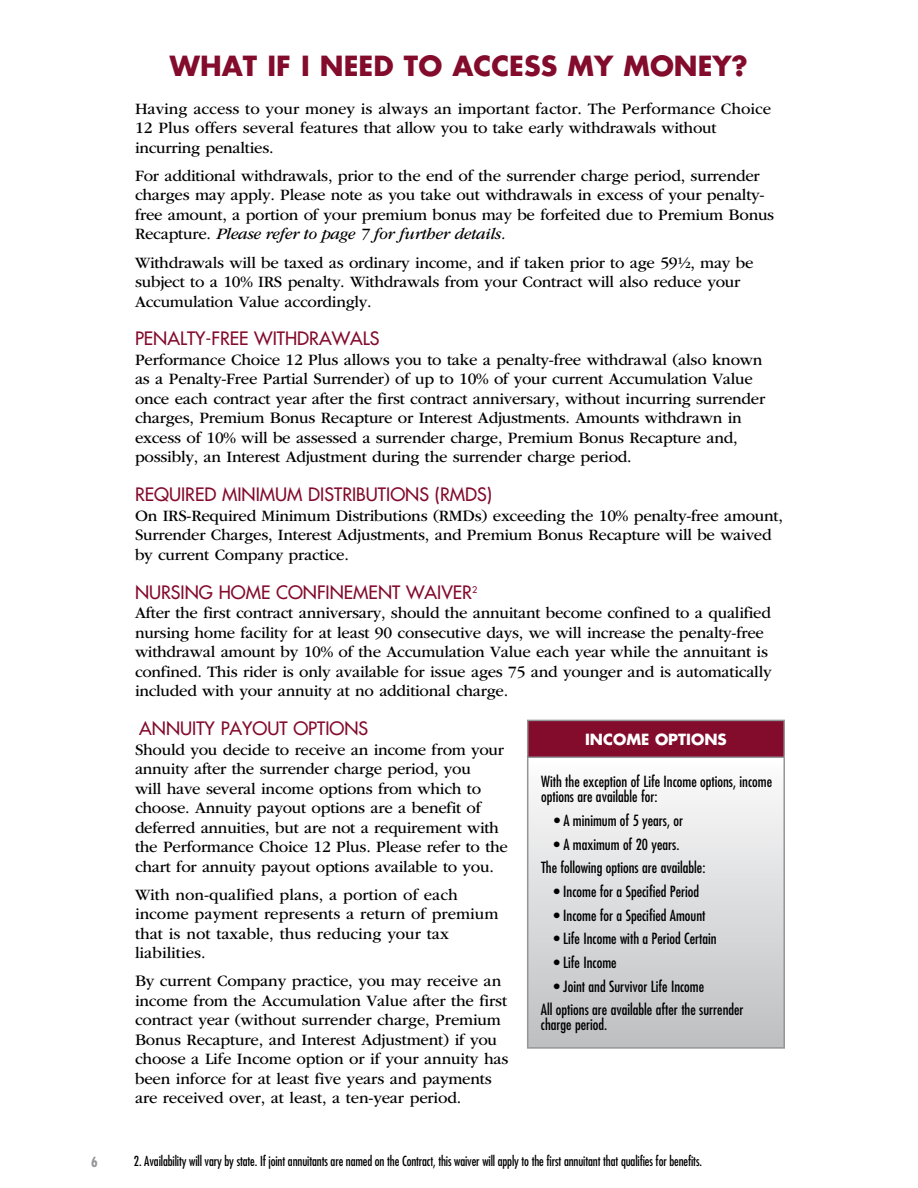
<style>
.page{position:relative;width:918px;height:1188px;background:#fff}
.page>*{position:absolute;margin:0;border:0;box-sizing:border-box;transform-origin:0 0}
.t1{font:700 27px "Futura Std";color:#830b2c}
.t2{font:500 18px "Futura Std";color:#830b2c}
.t3{font:16.5px/19.5px "ITC Garamond Std";letter-spacing:-.015em;color:#000}
.t4{font:condensed 15px/23.7px "Futura Std";color:#000}
.t5{font:700 15px "Futura Std";color:#fff}
.t6{font:condensed 13.5px "Futura Std";letter-spacing:-.01em;color:#000;scale:.95 1}
.t7{font:700 condensed 13.5px "Futura Std";color:#939598}
.s1{font-style:italic}
</style>
<div class="page">
<div style="left:528px;top:720px;width:256px;height:37px;background:#830b2c"></div>
<div style="left:528px;top:757px;width:256px;height:291px;background:linear-gradient(to bottom,#fdfdfd,#bcbfc1)"></div>
<hr style="left:527px;top:720px;width:258px;height:1px;background:#939598">
<hr style="left:527px;top:721px;width:1px;height:36px;background:#939598">
<hr style="left:783px;top:721px;width:2px;height:36px;background:#939598">
<hr style="left:527px;top:757px;width:258px;height:1px;background:#939598">
<hr style="left:527px;top:758px;width:1px;height:289px;background:#939598">
<hr style="left:783px;top:758px;width:2px;height:289px;background:#939598">
<hr style="left:527px;top:1047px;width:258px;height:2px;background:#939598">
<p class="t7" style="left:91px;top:1153px;width:8px">6</p>
<h1 class="t1" style="left:170px;top:48px;width:579px">WHAT IF I NEED TO ACCESS MY MONEY?</h1>
<p class="t3" style="left:135px;top:99px;width:638px">Having access to your money is always an important factor. The Performance Choice<br>12 Plus offers several features that allow you to take early withdrawals without incurring penalties.</p>
<p class="t3" style="left:135px;top:166px;width:641px">For additional withdrawals, prior to the end of the surrender charge period, surrender charges may apply. Please note as you take out withdrawals in excess of your penalty&shy;free amount, a portion of your premium bonus may be forfeited due to Premium Bonus Recapture. <span class="s1">Please refer to page 7 for further details.</span></p>
<p class="t3" style="left:135px;top:253px;width:620px">Withdrawals will be taxed as ordinary income, and if taken prior to age 59½, may be subject to a 10% IRS penalty. Withdrawals from your Contract will also reduce your<br>Accumulation Value accordingly.</p>
<p class="t2" style="left:135px;top:328px;width:246px">PENALTY-FREE WITHDRAWALS</p>
<p class="t3" style="left:135px;top:350px;width:632px">Performance Choice 12 Plus allows you to take a penalty-free withdrawal (also known as a Penalty-Free Partial Surrender) of up to 10% of your current Accumulation Value once each contract year after the first contract anniversary, without incurring surrender charges, Premium Bonus Recapture or Interest Adjustments. Amounts withdrawn in excess of 10% will be assessed a surrender charge, Premium Bonus Recapture and, possibly, an Interest Adjustment during the surrender charge period.</p>
<p class="t2" style="left:135px;top:483px;width:359px">REQUIRED MINIMUM DISTRIBUTIONS (RMDS)</p>
<p class="t3" style="left:135px;top:506px;width:650px">On IRS-Required Minimum Distributions (RMDs) exceeding the 10% penalty-free amount,<br>Surrender Charges, Interest Adjustments, and Premium Bonus Recapture will be waived by current Company practice.</p>
<p class="t2" style="left:135px;top:581px;width:344px">NURSING HOME CONFINEMENT WAIVER<sup>2</sup></p>
<p class="t3" style="left:135px;top:603px;width:638px">After the first contract anniversary, should the annuitant become confined to a qualified nursing home facility for at least 90 consecutive days, we will increase the penalty-free withdrawal amount by 10% of the Accumulation Value each year while the annuitant is confined. This rider is only available for issue ages 75 and younger and is automatically included with your annuity at no additional charge.</p>
<p class="t2" style="left:139px;top:717px;width:231px">ANNUITY PAYOUT OPTIONS</p>
<p class="t3" style="left:135px;top:740px;width:375px">Should you decide to receive an income from your annuity after the surrender charge period, you<br>will have several income options from which to choose. Annuity payout options are a benefit of deferred annuities, but are not a requirement with the Performance Choice 12 Plus. Please refer to the chart for annuity payout options available to you.</p>
<p class="t3" style="left:135px;top:885px;width:365px">With non-qualified plans, a portion of each income payment represents a return of premium that is not taxable, thus reducing your tax liabilities.</p>
<p class="t3" style="left:135px;top:972px;width:375px">By current Company practice, you may receive an income from the Accumulation Value after the first contract year (without surrender charge, Premium Bonus Recapture, and Interest Adjustment) if you choose a Life Income option or if your annuity has been inforce for at least five years and payments are received over, at least, a ten-year period.</p>
<p class="t5" style="left:585px;top:729px;width:143px">INCOME OPTIONS</p>
<p class="t4" style="left:541px;top:774px;width:232px;line-height:15px">With the exception of Life Income options, income options are available for:</p>
<p class="t4" style="left:554px;top:809px;width:131px">• A minimum of 5 years, or</p>
<p class="t4" style="left:541px;top:832px;width:166px;text-indent:13px">• A maximum of 20 years.<br>The following options are available:</p>
<p class="t4" style="left:554px;top:879px;width:147px">• Income for a Specified Period</p>
<p class="t4" style="left:554px;top:903px;width:153px">• Income for a Specified Amount</p>
<p class="t4" style="left:554px;top:927px;width:164px">• Life Income with a Period Certain</p>
<p class="t4" style="left:554px;top:950px;width:64px">• Life Income</p>
<p class="t4" style="left:541px;top:974px;width:204px;text-indent:13px">• Joint and Survivor Life Income<br>All options are available after the surrender</p>
<p class="t4" style="left:541px;top:1013px;width:68px">charge period.</p>
<p class="t6" style="left:134px;top:1152px;width:600px">2. Availability will vary by state. If joint annuitants are named on the Contract, this waiver will apply to the first annuitant that qualifies for benefits.</p>
</div>
